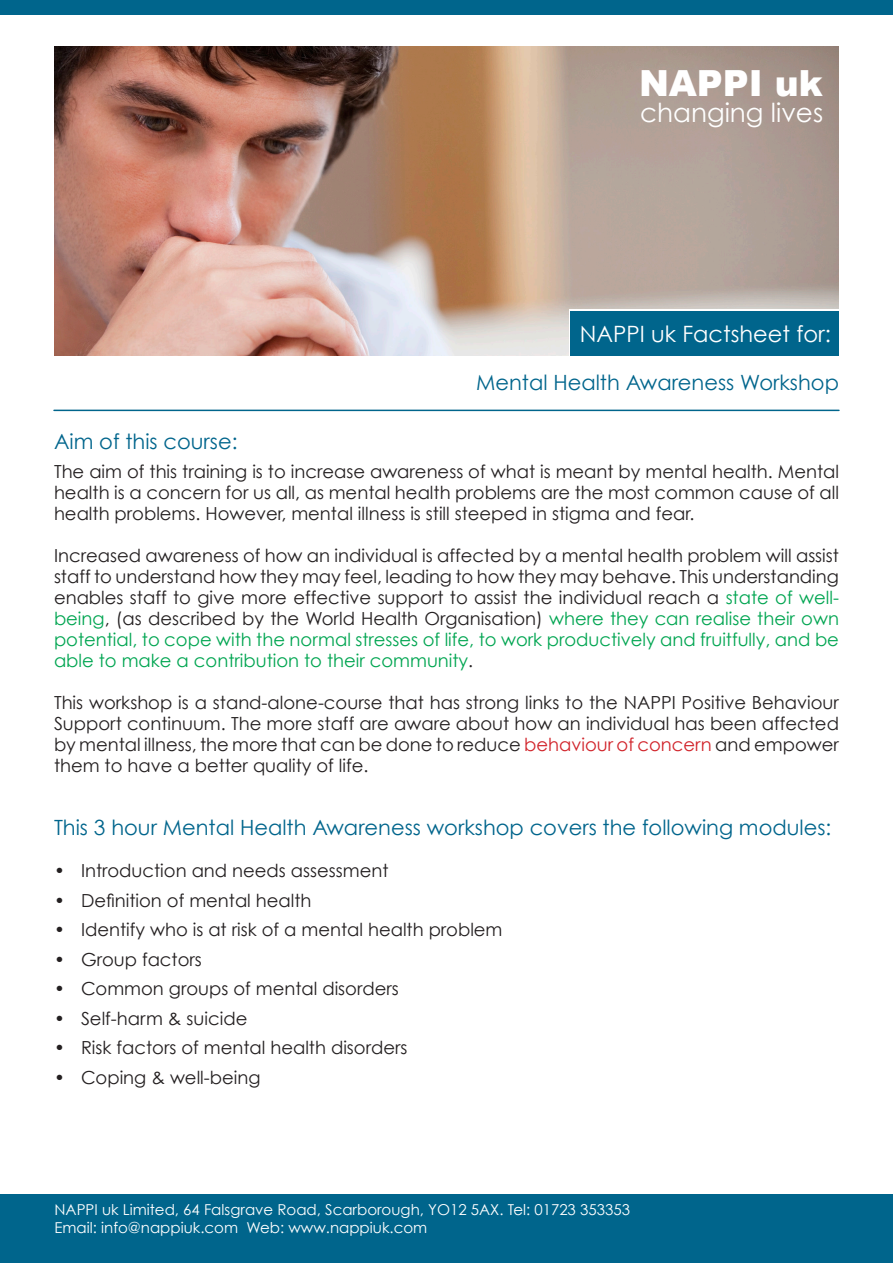
<style>
.page{position:relative;width:893px;height:1263px;background:#fff}
.page>*{position:absolute;margin:0;border:0;box-sizing:border-box;transform-origin:0 0}
.t1{font:900 36px "Arial";color:#fff}
.t2{font:26.25px "Century Gothic";color:#fff}
.t3{font:22.5px "Century Gothic";color:#fff}
.t4{font:21px "Century Gothic";color:#00658c}
.t5{font:18px/21px "Century Gothic";color:#231f20;text-align:justify}
.t6{font:15px/18px "Century Gothic";color:#fff}
.s1{color:#00a551}
.s2{color:#d1232a}
</style>
<div class="page">
<div style="left:0;top:0;width:893px;height:14px;background:#00658c"></div>
<div style="left:0;top:1194px;width:893px;height:69px;background:#00658c"></div>
<img style="left:55px;top:47px;width:784px;height:309px">
<div style="left:569px;top:309px;width:277px;height:48px;background:#fff"></div>
<div style="left:570px;top:311px;width:269px;height:45px;background:#00658c"></div>
<hr style="left:54px;top:410px;width:785px;height:1px;background:#00658c">
<h1 class="t1" style="left:639px;top:57px;width:185px">NAPPI uk</h1>
<h2 class="t2" style="left:640px;top:96px;width:185px">changing lives</h2>
<p class="t3" style="left:580px;top:320px;width:253px">NAPPI uk Factsheet for:</p>
<p class="t4" style="left:476px;top:369px;width:364px">Mental Health Awareness Workshop</p>
<p class="t4" style="left:54px;top:428px;width:185px">Aim of this course:</p>
<p class="t5" style="left:54px;top:461px;width:786px">The aim of this training is to increase awareness of what is meant by mental health. Mental health is a concern for us all, as mental health problems are the most common cause of all health problems. However, mental illness is still steeped in stigma and fear.</p>
<p class="t5" style="left:54px;top:545px;width:786px">Increased awareness of how an individual is affected by a mental health problem will assist staff to understand how they may feel, leading to how they may behave. This understanding enables staff to give more effective support to assist the individual reach a <span class="s1">state of well&shy;being</span>, (as described by the World Health Organisation) <span class="s1">where they can realise their own potential, to cope with the normal stresses of life, to work productively and fruitfully, and be able to make a contribution to their community</span>.</p>
<p class="t5" style="left:54px;top:692px;width:786px">This workshop is a stand-alone-course that has strong links to the NAPPI Positive Behaviour Support continuum. The more staff are aware about how an individual has been affected by mental illness, the more that can be done to reduce <span class="s2">behaviour of concern</span> and empower them to have a better quality of life.</p>
<p class="t4" style="left:54px;top:815px;width:779px">This 3 hour Mental Health Awareness workshop covers the following modules:</p>
<p class="t5" style="left:54px;top:860px;width:336px">• Introduction and needs assessment</p>
<p class="t5" style="left:54px;top:889px;width:259px">• Definition of mental health</p>
<p class="t5" style="left:54px;top:919px;width:450px">• Identify who is at risk of a mental health problem</p>
<p class="t5" style="left:54px;top:948px;width:149px">• Group factors</p>
<p class="t5" style="left:54px;top:978px;width:346px">• Common groups of mental disorders</p>
<p class="t5" style="left:54px;top:1007px;width:195px">• Self-harm &amp; suicide</p>
<p class="t5" style="left:54px;top:1037px;width:355px">• Risk factors of mental health disorders</p>
<p class="t5" style="left:54px;top:1066px;width:208px">• Coping &amp; well-being</p>
<p class="t6" style="left:55px;top:1200px;width:577px">NAPPI uk Limited, 64 Falsgrave Road, Scarborough, YO12 5AX. Tel: 01723 353353<br>Email: info@nappiuk.com Web: www.nappiuk.com</p>
</div>
